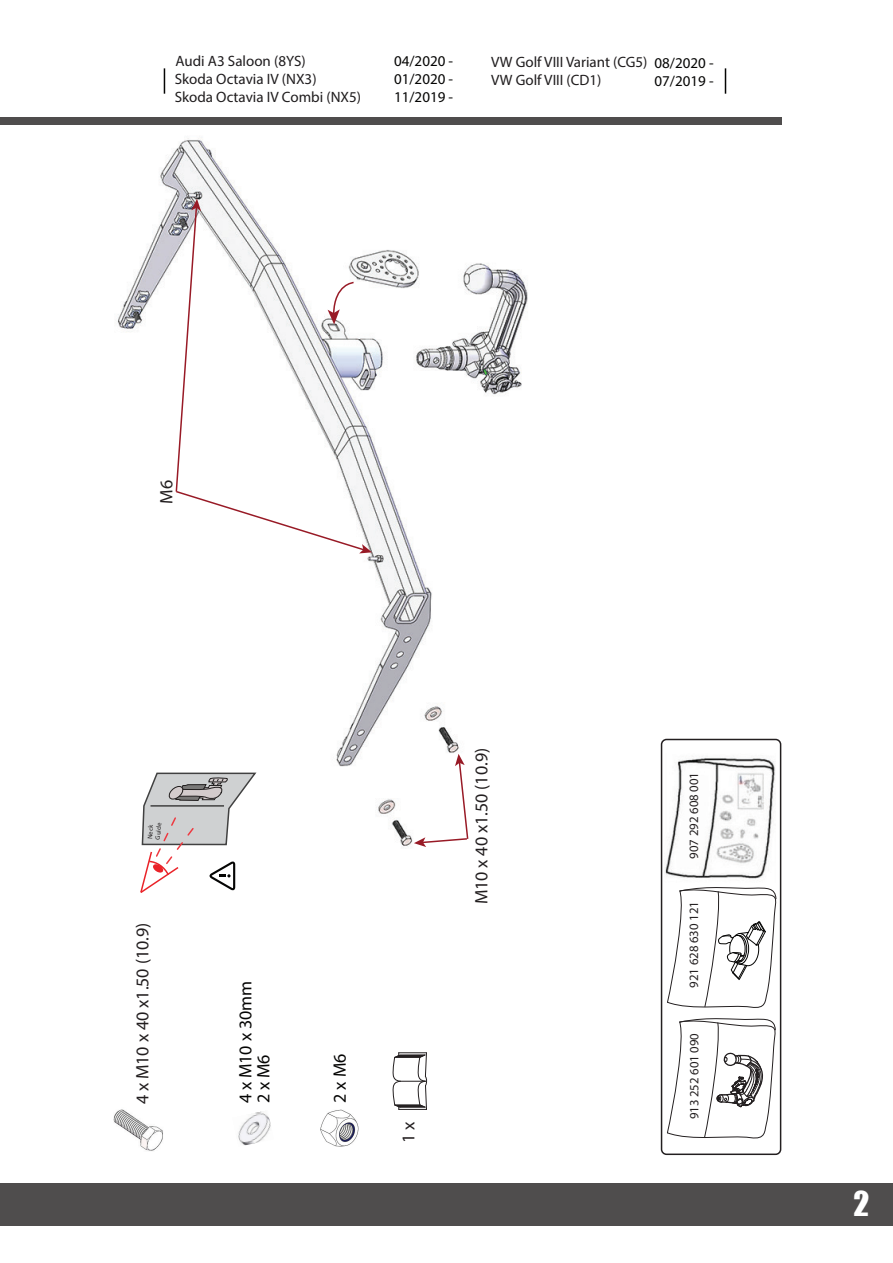
<style>
.page{position:relative;width:893px;height:1263px;background:#fff}
.page>*{position:absolute;margin:0;border:0;box-sizing:border-box;transform-origin:0 0}
.t1{font:31.5px "Impact";color:#fff}
.t2{font:18px "Myriad Pro";color:#231f20}
.t3{font:18px/18px "Myriad Pro";color:#050504}
.t4{font:15px/18px "Myriad Pro";color:#1f1c1d}
.t5{font:15px/18px "Myriad Pro";color:#050504;text-align:justify}
.t6{font:15px/18.1px "Myriad Pro";color:#1f1c1e}
.t7{font:12.75px "Myriad Pro";color:#231f20}
.t8{font:6.6px/7.9px "Myriad Pro";color:#201d1e}
</style>
<div class="page">
<img style="left:117px;top:138px;width:411px;height:709px">
<div style="left:0;top:1183px;width:893px;height:43px;background:#4f4d4d"></div>
<svg style="left:139px;top:772px;width:119px;height:121px"></svg>
<svg style="left:393px;top:1052px;width:34px;height:58px"></svg>
<img style="left:114px;top:1109px;width:49px;height:42px">
<img style="left:238px;top:1111px;width:33px;height:35px">
<img style="left:321px;top:1110px;width:38px;height:37px">
<svg style="left:414px;top:754px;width:55px;height:93px"></svg>
<svg style="left:174px;top:199px;width:198px;height:354px"></svg>
<img style="left:665px;top:757px;width:110px;height:122px">
<div style="left:661px;top:739px;width:120px;height:416px;border:2px solid #231f20;border-radius:5px"></div>
<svg style="left:667px;top:885px;width:114px;height:256px"></svg>
<div style="left:0;top:117px;width:782px;height:7px;background:#4f4d4d"></div>
<svg style="left:164px;top:68px;width:1px;height:26px"></svg>
<svg style="left:725px;top:68px;width:1px;height:26px"></svg>
<p class="t6" style="left:175px;top:52px;width:143px">Audi A3 Saloon (8YS)<br>Skoda Octavia IV (NX3)</p>
<p class="t4" style="left:175px;top:88px;width:188px">Skoda Octavia IV Combi (NX5)</p>
<p class="t5" style="left:394px;top:52px;width:61px">04/2020 - 01/2020 - 11/2019 -</p>
<p class="t5" style="left:654px;top:53px;width:61px">08/2020 -<br>07/2019 -</p>
<p class="t4" style="left:491px;top:53px;width:158px">VW Golf VIII Variant (CG5)<br>VW Golf VIII (CD1)</p>
<p class="t2" style="left:155px;top:504px;width:25px;rotate:-90deg">M6</p>
<p class="t8" style="left:146px;top:838px;width:18px;rotate:-85deg">Neck<br>Guide</p>
<p class="t2" style="left:131px;top:1104px;width:183px;rotate:-90deg">4 x M10 x 40 x1.50 (10.9)</p>
<p class="t3" style="left:236px;top:1103px;width:124px;rotate:-90deg">4 x M10 x 30mm<br>2 x M6</p>
<p class="t3" style="left:331px;top:1102px;width:50px;rotate:-90deg">2 x M6</p>
<p class="t2" style="left:397px;top:1143px;width:23px;rotate:-90deg">1 x</p>
<p class="t2" style="left:470px;top:904px;width:158px;rotate:-90deg">M10 x 40 x1.50 (10.9)</p>
<p class="t7" style="left:686px;top:859px;width:88px;rotate:-90deg">907 292 608 001</p>
<p class="t7" style="left:686px;top:988px;width:88px;rotate:-90deg">921 628 630 121</p>
<p class="t7" style="left:686px;top:1119px;width:88px;rotate:-90deg">913 252 601 090</p>
<h1 class="t1" style="left:853px;top:1179px;width:17px">2</h1>
</div>
